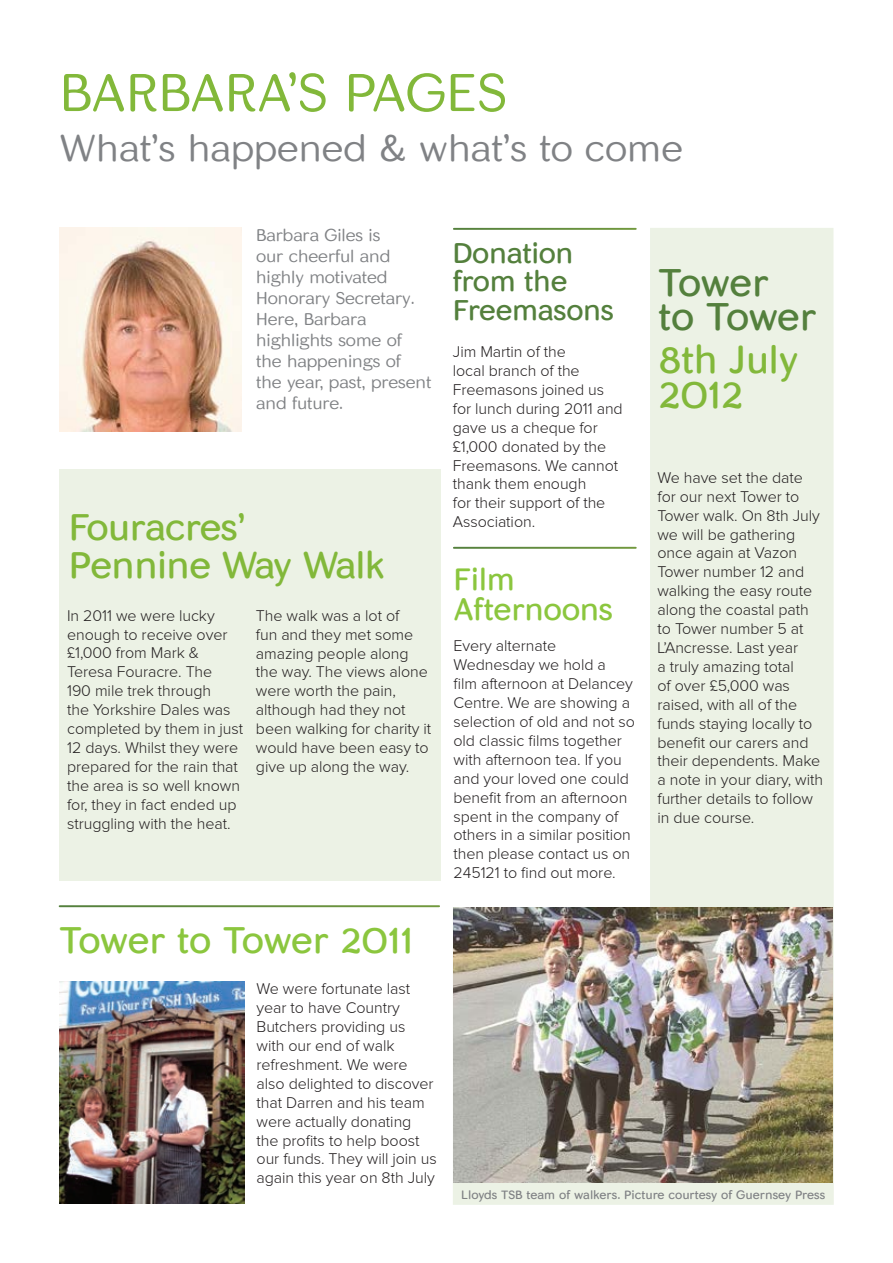
<style>
.page{position:relative;width:893px;height:1263px;background:#fff}
.page>*{position:absolute;margin:0;border:0;box-sizing:border-box;transform-origin:0 0}
.t1{font:51.6px "Skirt Lt";color:#82b83a}
.t2{font:37.5px/34.5px "Skirt Rg";letter-spacing:-.02em;color:#54803d}
.t3{font:37.5px/34.5px "Skirt Rg";color:#82b83a}
.t4{font:36px "Skirt Lt";color:#808285}
.t5{font:36px/37.5px "Skirt Rg";letter-spacing:-.02em;color:#82b83a}
.t6{font:36px "Skirt Rg";letter-spacing:-.02em;color:#8bc63e}
.t7{font:30px/30px "Skirt Rg";letter-spacing:-.01em;color:#8bc63e}
.t8{font:27.75px/28.5px "Skirt Rg";letter-spacing:-.01em;color:#54803d}
.t9{font:16.5px/21px "Skirt Lt";letter-spacing:-.005em;color:#808285}
.t10{font:300 16.05px/18.9px "Proxima Nova";letter-spacing:-.005em;color:#231f20}
.t11{font:11.7px "Skirt Rg";color:#808285}
</style>
<div class="page">
<svg style="left:453px;top:228px;width:381px;height:977px;fill:#f1f6ed"></svg>
<div style="left:59px;top:469px;width:381px;height:411px;background:#ecf2e5"></div>
<img style="left:60px;top:228px;width:182px;height:204px">
<hr style="left:454px;top:228px;width:182px;height:2px;background:#fff">
<img style="left:60px;top:981px;width:184px;height:222px">
<img style="left:454px;top:907px;width:379px;height:276px">
<hr style="left:454px;top:547px;width:182px;height:2px;background:#fff">
<h1 class="t1" style="left:60px;top:61px;width:449px">BARBARA’S PAGES</h1>
<h3 class="t4" style="left:60px;top:126px;width:625px">What’s happened &amp; what’s to come</h3>
<p class="t9" style="left:256px;top:224px;width:177px">Barbara Giles is<br>our cheerful and highly motivated<br>Honorary Secretary.<br>Here, Barbara highlights some of the happenings of<br>the year, past, present and future.</p>
<h3 class="t5" style="left:69px;top:509px;width:317px">Fouracres’<br>Pennine Way Walk</h3>
<p class="t10" style="left:67px;top:606px;width:178px">In 2011 we were lucky enough to receive over £1,000 from Mark &amp;<br>Teresa Fouracre. The<br>190 mile trek through<br>the Yorkshire Dales was completed by them in just<br>12 days. Whilst they were prepared for the rain that the area is so well known for, they in fact ended up struggling with the heat.</p>
<p class="t10" style="left:256px;top:607px;width:177px">The walk was a lot of<br>fun and they met some amazing people along the way. The views alone were worth the pain, although had they not been walking for charity it would have been easy to give up along the way.</p>
<h3 class="t8" style="left:453px;top:238px;width:163px">Donation from the<br>Freemasons</h3>
<p class="t10" style="left:453px;top:343px;width:171px">Jim Martin of the<br>local branch of the<br>Freemasons joined us for lunch during 2011 and gave us a cheque for £1,000 donated by the<br>Freemasons. We cannot thank them enough<br>for their support of the<br>Association.</p>
<h3 class="t7" style="left:454px;top:564px;width:161px">Film<br>Afternoons</h3>
<p class="t10" style="left:454px;top:637px;width:183px">Every alternate<br>Wednesday we hold a<br>film afternoon at Delancey<br>Centre. We are showing a selection of old and not so old classic films together with afternoon tea. If you and your loved one could benefit from an afternoon spent in the company of others in a similar position then please contact us on<br>245121 to find out more.</p>
<h2 class="t2" style="left:658px;top:265px;width:160px">Tower<br>to Tower</h2>
<h2 class="t3" style="left:658px;top:342px;width:142px">8th July<br>2012</h2>
<p class="t10" style="left:657px;top:469px;width:167px">We have set the date for our next Tower to<br>Tower walk. On 8th July we will be gathering once again at Vazon<br>Tower number 12 and walking the easy route along the coastal path to Tower number 5 at<br>L’Ancresse. Last year<br>a truly amazing total<br>of over £5,000 was raised, with all of the funds staying locally to benefit our carers and their dependents. Make a note in your diary, with further details to follow in due course.</p>
<h3 class="t6" style="left:60px;top:918px;width:356px">Tower to Tower 2011</h3>
<p class="t10" style="left:257px;top:980px;width:182px">We were fortunate last year to have Country<br>Butchers providing us with our end of walk refreshment. We were also delighted to discover that Darren and his team were actually donating the profits to help boost our funds. They will join us again this year on 8th July</p>
<p class="t11" style="left:461px;top:1187px;width:366px">Lloyds TSB team of walkers. Picture courtesy of Guernsey Press</p>
</div>
